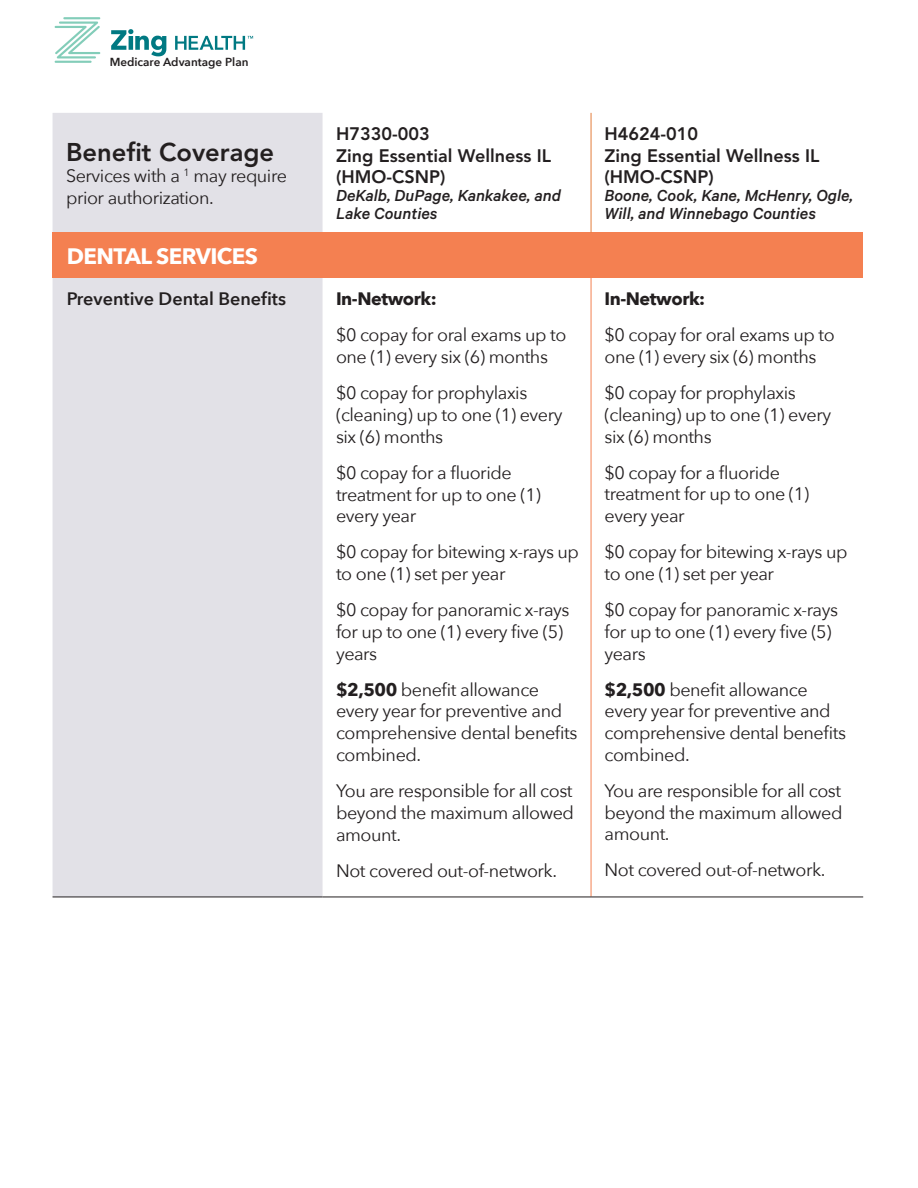
<style>
.page{position:relative;width:918px;height:1188px;background:#fff}
.page>*{position:absolute;margin:0;border:0;box-sizing:border-box;transform-origin:0 0}
.t1{font:800 25.5px "Avenir";color:#231f20}
.t2{font:700 22.35px "Avenir Next";letter-spacing:-.025em;color:#fff}
.t3{font:18px/21.8px "Avenir Next";letter-spacing:-.025em;color:#231f20}
.t4{font:italic 500 18px/18px "Calibre";color:#231f20}
.t5{font:800 18px/21.6px "Avenir";color:#231f20}
.t6{font:600 18px "Avenir Next";color:#231f20}
.t7{font:700 18px "Avenir Next";letter-spacing:-.025em;color:#231f20}
.t8{font:600 11.7px "Avenir Next";color:#231f20}
.s1{font-weight:700}
</style>
<div class="page">
<svg style="left:111px;top:29px;width:55px;height:27px"></svg>
<hr style="left:63px;top:17px;width:37px;height:2px;background:#83cdb9">
<hr style="left:55px;top:61px;width:37px;height:2px;background:#83cdb9">
<svg style="left:55px;top:22px;width:45px;height:36px"></svg>
<svg style="left:175px;top:36px;width:78px;height:14px"></svg>
<div style="left:53px;top:113px;width:270px;height:784px;background:#e2e1e7"></div>
<div style="left:53px;top:233px;width:810px;height:45px;background:#f48051"></div>
<hr style="left:591px;top:278px;width:1px;height:619px;background:#f48051">
<hr style="left:53px;top:897px;width:270px;height:1px;background:#231f20">
<hr style="left:323px;top:897px;width:268px;height:1px;background:#231f20">
<hr style="left:591px;top:897px;width:272px;height:1px;background:#231f20">
<hr style="left:591px;top:113px;width:1px;height:120px;background:#e37d3b">
<p class="t8" style="left:110px;top:52px;width:140px">Medicare Advantage Plan</p>
<h1 class="t1" style="left:66px;top:137px;width:210px">Benefit Coverage</h1>
<p class="t3" style="left:66px;top:165px;width:222px">Services with a <sup>1</sup> may require prior authorization.</p>
<p class="t5" style="left:336px;top:123px;width:217px">H7330-003<br>Zing Essential Wellness IL (HMO-CSNP)</p>
<p class="t4" style="left:336px;top:186px;width:226px">DeKalb, DuPage, Kankakee, and<br>Lake Counties</p>
<p class="t2" style="left:67px;top:237px;width:193px">DENTAL SERVICES</p>
<p class="t6" style="left:67px;top:284px;width:221px">Preventive Dental Benefits</p>
<p class="t7" style="left:336px;top:284px;width:102px">In-Network:</p>
<p class="t3" style="left:336px;top:324px;width:232px">$0 copay for oral exams up to one (1) every six (6) months</p>
<p class="t3" style="left:336px;top:381px;width:228px">$0 copay for prophylaxis (cleaning) up to one (1) every six (6) months</p>
<p class="t3" style="left:336px;top:461px;width:206px">$0 copay for a fluoride treatment for up to one (1) every year</p>
<p class="t3" style="left:336px;top:540px;width:245px">$0 copay for bitewing x-rays up to one (1) set per year</p>
<p class="t3" style="left:336px;top:598px;width:235px">$0 copay for panoramic x-rays for up to one (1) every five (5) years</p>
<p class="t3" style="left:336px;top:678px;width:243px"><span class="s1">$2,500</span> benefit allowance every year for preventive and comprehensive dental benefits combined.</p>
<p class="t3" style="left:336px;top:779px;width:240px;text-align:justify">You are responsible for all cost beyond the maximum allowed amount.</p>
<p class="t3" style="left:336px;top:859px;width:222px">Not covered out-of-network.</p>
<p class="t5" style="left:605px;top:123px;width:217px">H4624-010<br>Zing Essential Wellness IL (HMO-CSNP)</p>
<p class="t4" style="left:605px;top:186px;width:250px">Boone, Cook, Kane, McHenry, Ogle,<br>Will, and Winnebago Counties</p>
<p class="t7" style="left:605px;top:283px;width:102px">In-Network:</p>
<p class="t3" style="left:605px;top:323px;width:232px">$0 copay for oral exams up to one (1) every six (6) months</p>
<p class="t3" style="left:605px;top:381px;width:228px">$0 copay for prophylaxis (cleaning) up to one (1) every six (6) months</p>
<p class="t3" style="left:605px;top:461px;width:206px">$0 copay for a fluoride treatment for up to one (1) every year</p>
<p class="t3" style="left:605px;top:540px;width:245px">$0 copay for bitewing x-rays up to one (1) set per year</p>
<p class="t3" style="left:605px;top:598px;width:235px">$0 copay for panoramic x-rays for up to one (1) every five (5) years</p>
<p class="t3" style="left:605px;top:678px;width:243px"><span class="s1">$2,500</span> benefit allowance every year for preventive and comprehensive dental benefits combined.</p>
<p class="t3" style="left:605px;top:779px;width:240px;text-align:justify">You are responsible for all cost beyond the maximum allowed amount.</p>
<p class="t3" style="left:605px;top:859px;width:222px">Not covered out-of-network.</p>
</div>
